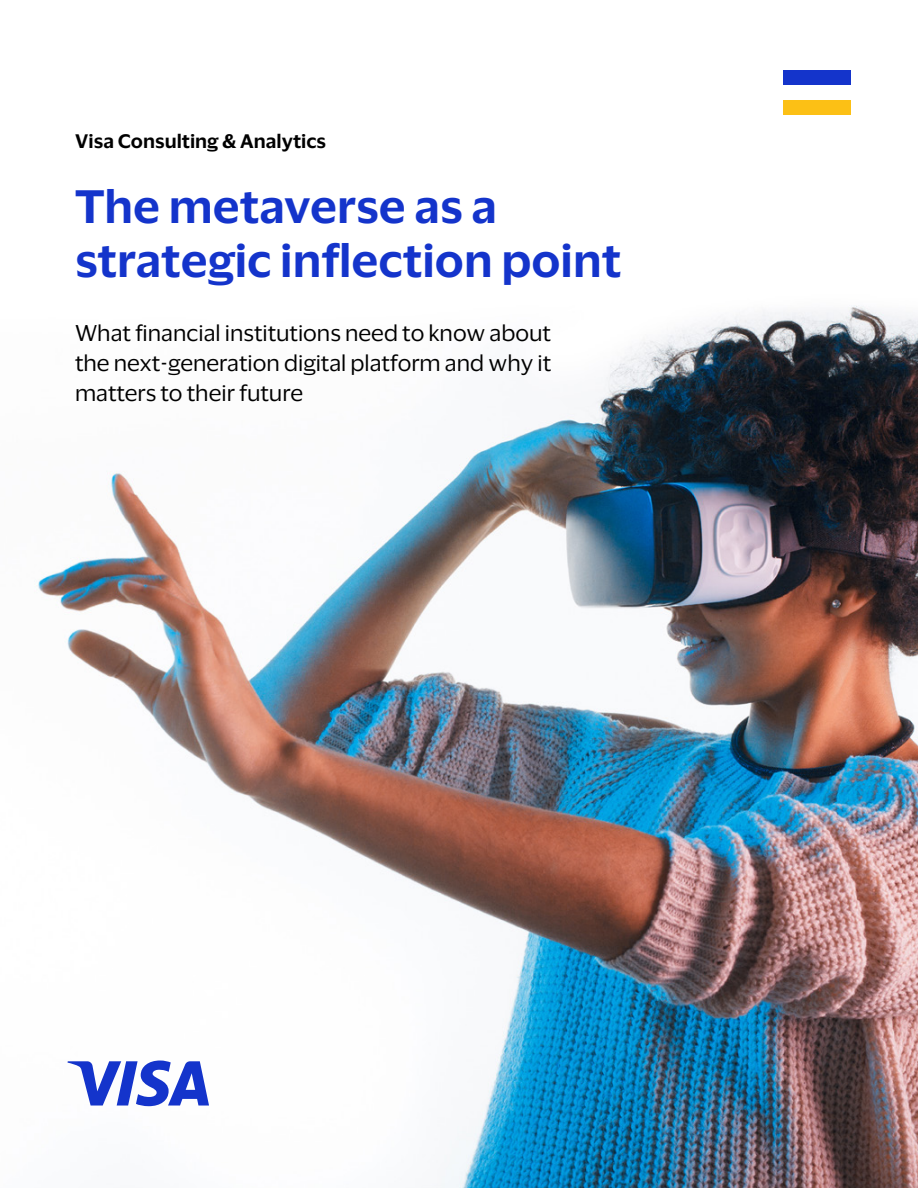
<style>
.page{position:relative;width:918px;height:1188px;background:#fff}
.page>*{position:absolute;margin:0;border:0;box-sizing:border-box;transform-origin:0 0}
.t1{font:600 43.05px/54px "Visa Dialect";color:#1434cb}
.t2{font:21px/30px "Visa Dialect";color:#000;text-align:justify}
.t3{font:600 18px "Visa Dialect";color:#000}
</style>
<div class="page">
<img style="left:38px;top:305px;width:880px;height:883px">
<div style="left:783px;top:70px;width:67px;height:15px;background:#1434cb"></div>
<div style="left:783px;top:100px;width:67px;height:15px;background:#fcc015"></div>
<svg style="left:68px;top:1061px;width:141px;height:45px"></svg>
<p class="t3" style="left:75px;top:127px;width:253px">Visa Consulting &amp; Analytics</p>
<h1 class="t1" style="left:75px;top:176px;width:548px">The metaverse as a strategic inflection point</h1>
<p class="t2" style="left:75px;top:316px;width:478px">What financial institutions need to know about the next-generation digital platform and why it matters to their future</p>
</div>
